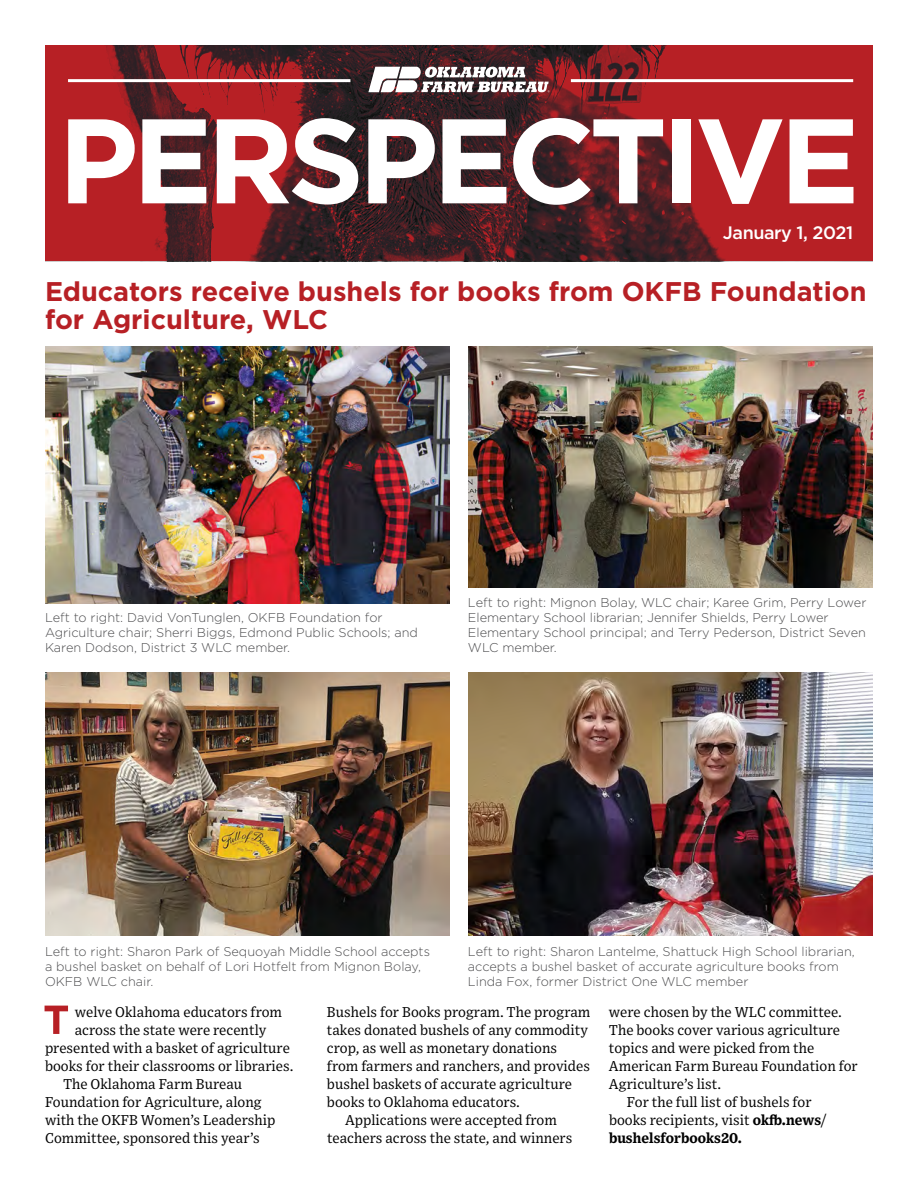
<style>
.page{position:relative;width:918px;height:1188px;background:#fff}
.page>*{position:absolute;margin:0;border:0;box-sizing:border-box;transform-origin:0 0}
.t1{font:700 120px "Gotham";letter-spacing:-.05em;color:#fff}
.Headline_-_Gotham{font:700 27px/28.5px "Gotham";color:#b72025}
.t2{font:500 18px "Gotham";letter-spacing:-.025em;color:#fff}
.t3{font:15px "Museo Sans Cond 500";color:#fff}
.Body_Text_-_Exchange{font:14.25px/18px "Exchange";color:#000}
.Numbered_List_-_Goth{font:300 12.75px/15px "Gotham";color:#4d4d4f}
.s1{font-weight:700}
</style>
<div class="page">
<img style="left:45px;top:347px;width:405px;height:256px">
<img style="left:468px;top:347px;width:405px;height:240px">
<img style="left:45px;top:672px;width:405px;height:264px">
<img style="left:468px;top:672px;width:405px;height:264px">
<svg style="left:45px;top:1006px;width:23px;height:28px"></svg>
<svg style="left:45px;top:45px;width:828px;height:216px;background:#7a1f24"></svg>
<svg style="left:368px;top:67px;width:182px;height:25px"></svg>
<hr style="left:68px;top:79px;width:282px;height:3px;background:#fff">
<hr style="left:571px;top:79px;width:282px;height:3px;background:#fff">
<p class="t1" style="left:58px;top:81px;width:803px">PERSPECTIVE</p>
<p class="t2" style="left:723px;top:221px;width:132px">January 1, 2021</p>
<p class="t3" style="left:703px;top:117px;width:159px">WWW.OKFARMBUREAU.ORG</p>
<p class="Headline_-_Gotham" style="left:45px;top:277px;width:823px">Educators receive bushels for books from OKFB Foundation for Agriculture, WLC</p>
<p class="Numbered_List_-_Goth" style="left:45px;top:610px;width:375px">Left to right: David VonTunglen, OKFB Foundation for<br>Agriculture chair; Sherri Biggs, Edmond Public Schools; and<br>Karen Dodson, District 3 WLC member.</p>
<p class="Numbered_List_-_Goth" style="left:468px;top:595px;width:400px">Left to right: Mignon Bolay, WLC chair; Karee Grim, Perry Lower Elementary School librarian; Jennifer Shields, Perry Lower Elementary School principal; and Terry Pederson, District Seven WLC member.</p>
<p class="Numbered_List_-_Goth" style="left:45px;top:944px;width:387px">Left to right: Sharon Park of Sequoyah Middle School accepts a bushel basket on behalf of Lori Hotfelt from Mignon Bolay,<br>OKFB WLC chair.</p>
<p class="Numbered_List_-_Goth" style="left:468px;top:944px;width:388px">Left to right: Sharon Lantelme, Shattuck High School librarian, accepts a bushel basket of accurate agriculture books from<br>Linda Fox, former District One WLC member</p>
<p class="Body_Text_-_Exchange" style="left:75px;top:1002px;width:209px">welve Oklahoma educators from</p>
<p class="Body_Text_-_Exchange" style="left:75px;top:1020px;width:193px">across the state were recently</p>
<p class="Body_Text_-_Exchange" style="left:45px;top:1038px;width:246px">presented with a basket of agriculture</p>
<p class="Body_Text_-_Exchange" style="left:45px;top:1056px;width:250px">books for their classrooms or libraries.</p>
<p class="Body_Text_-_Exchange" style="left:45px;top:1074px;width:232px;text-indent:18px">The Oklahoma Farm Bureau<br>Foundation for Agriculture, along with the OKFB Women’s Leadership<br>Committee, sponsored this year’s</p>
<p class="Body_Text_-_Exchange" style="left:327px;top:1002px;width:265px">Bushels for Books program. The program takes donated bushels of any commodity crop, as well as monetary donations from farmers and ranchers, and provides bushel baskets of accurate agriculture books to Oklahoma educators.</p>
<p class="Body_Text_-_Exchange" style="left:327px;top:1110px;width:247px;text-align:center">Applications were accepted from teachers across the state, and winners</p>
<p class="Body_Text_-_Exchange" style="left:609px;top:1002px;width:250px">were chosen by the WLC committee.<br>The books cover various agriculture topics and were picked from the<br>American Farm Bureau Foundation for<br>Agriculture’s list.</p>
<p class="Body_Text_-_Exchange" style="left:609px;top:1092px;width:219px;text-indent:18px">For the full list of bushels for books recipients, visit <span class="s1">okfb.news/ bushelsforbooks20.</span></p>
</div>
